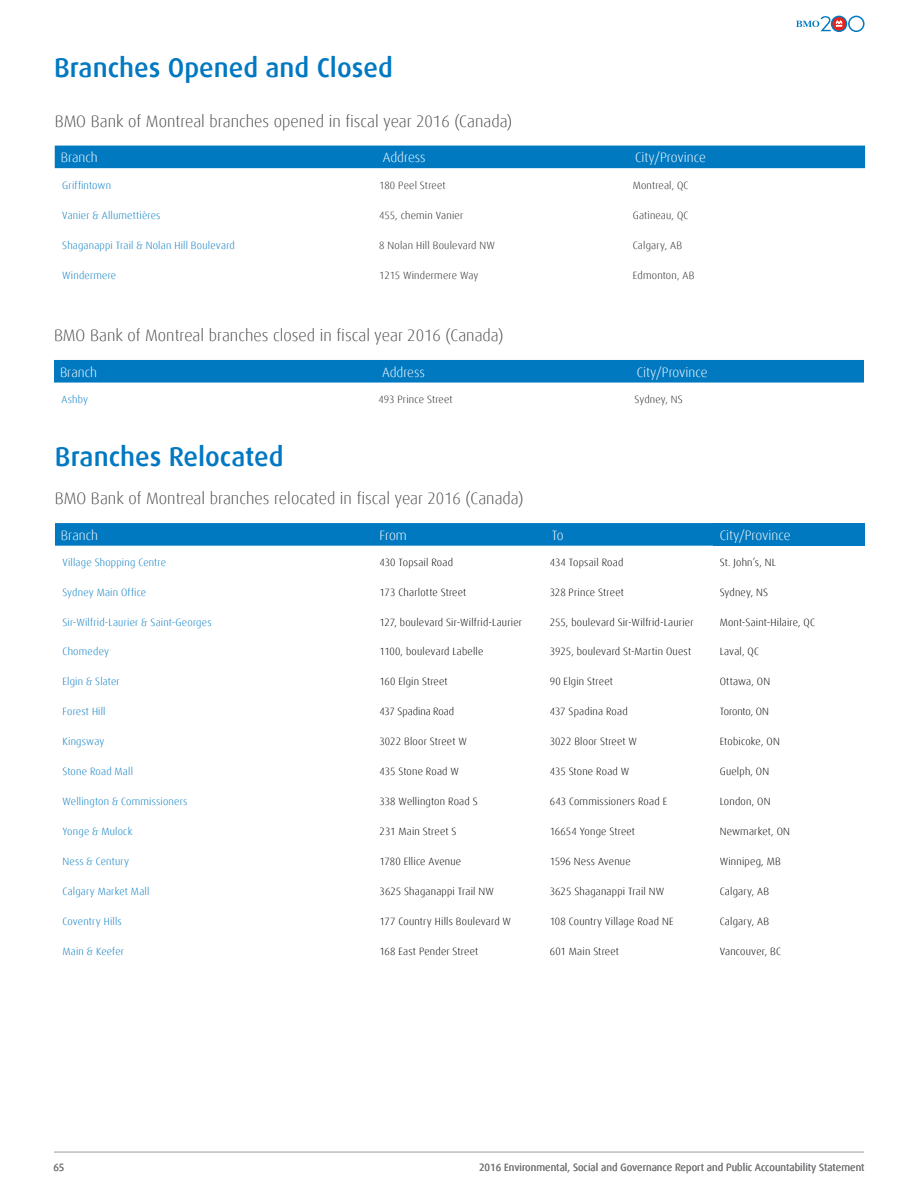
<style>
.page{position:relative;width:918px;height:1188px;background:#fff}
.page>*{position:absolute;margin:0;border:0;box-sizing:border-box;transform-origin:0 0}
.Main_Title_Header{font:500 27px "Dax Offc Pro";color:#0078c2}
.Material_Issues_Head{font:300 16.5px "Dax Offc Pro";color:#4b4c4d}
.t1{font:300 13.5px "Dax Offc Pro";color:#fff}
.Body_Text_Paragraphs{font:300 10.5px "Dax Offc Pro";letter-spacing:.02em;color:#000}
.Body_Text_Paragraphs-2{font:300 10.5px "Dax Offc Pro";letter-spacing:.02em;color:#0079c1}
.Body_Text_Paragraphs-3{font:300 10.5px "Dax Offc Pro";letter-spacing:.02em;color:#231f20}
.t2{font:10.5px "Dax Offc Pro";color:#76787b}
.Body_Text_Paragraphs-4{font:300 10.5px "Dax Offc Pro";color:#000}
.Body_Text_Paragraphs-5{font:300 10.5px "Dax Offc Pro";letter-spacing:-.015em;color:#000}
</style>
<div class="page">
<svg style="left:848px;top:16px;width:17px;height:16px"></svg>
<svg style="left:831px;top:16px;width:16px;height:16px"></svg>
<svg style="left:832px;top:17px;width:14px;height:14px"></svg>
<svg style="left:796px;top:16px;width:46px;height:15px"></svg>
<hr style="left:54px;top:1152px;width:810px;height:1px;background:#bcbdc0">
<div style="left:55px;top:146px;width:810px;height:22px;background:#0079c1"></div>
<div style="left:54px;top:360px;width:810px;height:23px;background:#0079c1"></div>
<svg style="left:55px;top:523px;width:659px;height:23px;background:#047bc1"></svg>
<div style="left:714px;top:523px;width:151px;height:23px;background:#0079c1"></div>
<p class="Main_Title_Header" style="left:54px;top:50px;width:340px">Branches Opened and Closed</p>
<p class="Material_Issues_Head" style="left:55px;top:111px;width:459px">BMO Bank of Montreal branches opened in fiscal year 2016 (Canada)</p>
<p class="t1" style="left:61px;top:149px;width:39px">Branch</p>
<p class="t1" style="left:383px;top:149px;width:44px">Address</p>
<p class="t1" style="left:635px;top:149px;width:72px">City/Province</p>
<p class="Body_Text_Paragraphs-2" style="left:62px;top:178px;width:50px">Griffintown</p>
<p class="Body_Text_Paragraphs-3" style="left:379px;top:178px;width:68px">180 Peel Street</p>
<p class="Body_Text_Paragraphs-3" style="left:633px;top:178px;width:57px">Montreal, QC</p>
<p class="Body_Text_Paragraphs-2" style="left:62px;top:208px;width:100px">Vanier &amp; Allumettières</p>
<p class="Body_Text_Paragraphs-3" style="left:379px;top:208px;width:85px">455, chemin Vanier</p>
<p class="Body_Text_Paragraphs-3" style="left:633px;top:208px;width:57px">Gatineau, QC</p>
<p class="Body_Text_Paragraphs-2" style="left:62px;top:238px;width:174px">Shaganappi Trail &amp; Nolan Hill Boulevard</p>
<p class="Body_Text_Paragraphs-3" style="left:379px;top:238px;width:117px">8 Nolan Hill Boulevard NW</p>
<p class="Body_Text_Paragraphs-3" style="left:633px;top:238px;width:51px">Calgary, AB</p>
<p class="Body_Text_Paragraphs-2" style="left:62px;top:268px;width:56px">Windermere</p>
<p class="Body_Text_Paragraphs-3" style="left:379px;top:268px;width:101px">1215 Windermere Way</p>
<p class="Body_Text_Paragraphs-3" style="left:633px;top:268px;width:63px">Edmonton, AB</p>
<p class="Material_Issues_Head" style="left:54px;top:325px;width:451px">BMO Bank of Montreal branches closed in fiscal year 2016 (Canada)</p>
<p class="t1" style="left:60px;top:363px;width:39px">Branch</p>
<p class="t1" style="left:382px;top:363px;width:44px">Address</p>
<p class="t1" style="left:637px;top:363px;width:72px">City/Province</p>
<p class="Body_Text_Paragraphs-2" style="left:62px;top:393px;width:28px">Ashby</p>
<p class="Body_Text_Paragraphs-3" style="left:379px;top:393px;width:76px">493 Prince Street</p>
<p class="Body_Text_Paragraphs-3" style="left:635px;top:393px;width:50px">Sydney, NS</p>
<p class="Main_Title_Header" style="left:55px;top:440px;width:230px">Branches Relocated</p>
<p class="Material_Issues_Head" style="left:55px;top:488px;width:470px">BMO Bank of Montreal branches relocated in fiscal year 2016 (Canada)</p>
<p class="t1" style="left:61px;top:526px;width:39px">Branch</p>
<p class="t1" style="left:379px;top:526px;width:29px">From</p>
<p class="t1" style="left:552px;top:526px;width:13px">To</p>
<p class="t1" style="left:720px;top:526px;width:72px">City/Province</p>
<p class="Body_Text_Paragraphs-2" style="left:62px;top:556px;width:105px">Village Shopping Centre</p>
<p class="Body_Text_Paragraphs" style="left:379px;top:556px;width:75px">430 Topsail Road</p>
<p class="Body_Text_Paragraphs" style="left:550px;top:556px;width:75px">434 Topsail Road</p>
<p class="Body_Text_Paragraphs" style="left:720px;top:556px;width:58px">St. John’s, NL</p>
<p class="Body_Text_Paragraphs-2" style="left:62px;top:586px;width:85px">Sydney Main Office</p>
<p class="Body_Text_Paragraphs" style="left:379px;top:586px;width:88px">173 Charlotte Street</p>
<p class="Body_Text_Paragraphs" style="left:550px;top:586px;width:76px">328 Prince Street</p>
<p class="Body_Text_Paragraphs" style="left:720px;top:586px;width:50px">Sydney, NS</p>
<p class="Body_Text_Paragraphs-2" style="left:62px;top:615px;width:151px">Sir-Wilfrid-Laurier &amp; Saint-Georges</p>
<p class="Body_Text_Paragraphs" style="left:379px;top:615px;width:144px">127, boulevard Sir-Wilfrid-Laurier</p>
<p class="Body_Text_Paragraphs" style="left:550px;top:615px;width:145px">255, boulevard Sir-Wilfrid-Laurier</p>
<p class="Body_Text_Paragraphs" style="left:720px;top:615px;width:97px">Mont-Saint-Hilaire, QC</p>
<p class="Body_Text_Paragraphs-2" style="left:62px;top:645px;width:48px">Chomedey</p>
<p class="Body_Text_Paragraphs" style="left:379px;top:645px;width:105px">1100, boulevard Labelle</p>
<p class="Body_Text_Paragraphs" style="left:550px;top:645px;width:143px">3925, boulevard St-Martin Ouest</p>
<p class="Body_Text_Paragraphs" style="left:720px;top:645px;width:41px">Laval, QC</p>
<p class="Body_Text_Paragraphs-2" style="left:62px;top:675px;width:59px">Elgin &amp; Slater</p>
<p class="Body_Text_Paragraphs" style="left:379px;top:675px;width:70px">160 Elgin Street</p>
<p class="Body_Text_Paragraphs" style="left:550px;top:675px;width:65px">90 Elgin Street</p>
<p class="Body_Text_Paragraphs" style="left:720px;top:675px;width:52px">Ottawa, ON</p>
<p class="Body_Text_Paragraphs-2" style="left:62px;top:705px;width:45px">Forest Hill</p>
<p class="Body_Text_Paragraphs-4" style="left:379px;top:705px;width:76px">437 Spadina Road</p>
<p class="Body_Text_Paragraphs" style="left:550px;top:705px;width:79px">437 Spadina Road</p>
<p class="Body_Text_Paragraphs-5" style="left:720px;top:705px;width:51px">Toronto, ON</p>
<p class="Body_Text_Paragraphs-2" style="left:62px;top:735px;width:43px">Kingsway</p>
<p class="Body_Text_Paragraphs" style="left:379px;top:735px;width:89px">3022 Bloor Street W</p>
<p class="Body_Text_Paragraphs" style="left:550px;top:735px;width:89px">3022 Bloor Street W</p>
<p class="Body_Text_Paragraphs" style="left:720px;top:735px;width:62px">Etobicoke, ON</p>
<p class="Body_Text_Paragraphs-2" style="left:62px;top:765px;width:72px">Stone Road Mall</p>
<p class="Body_Text_Paragraphs" style="left:379px;top:765px;width:81px">435 Stone Road W</p>
<p class="Body_Text_Paragraphs" style="left:550px;top:765px;width:81px">435 Stone Road W</p>
<p class="Body_Text_Paragraphs" style="left:720px;top:765px;width:51px">Guelph, ON</p>
<p class="Body_Text_Paragraphs-2" style="left:62px;top:795px;width:126px">Wellington &amp; Commissioners</p>
<p class="Body_Text_Paragraphs" style="left:379px;top:795px;width:100px">338 Wellington Road S</p>
<p class="Body_Text_Paragraphs" style="left:550px;top:795px;width:119px">643 Commissioners Road E</p>
<p class="Body_Text_Paragraphs" style="left:720px;top:795px;width:52px">London, ON</p>
<p class="Body_Text_Paragraphs-2" style="left:62px;top:825px;width:72px">Yonge &amp; Mulock</p>
<p class="Body_Text_Paragraphs" style="left:379px;top:825px;width:78px">231 Main Street S</p>
<p class="Body_Text_Paragraphs" style="left:550px;top:825px;width:87px">16654 Yonge Street</p>
<p class="Body_Text_Paragraphs" style="left:720px;top:825px;width:72px">Newmarket, ON</p>
<p class="Body_Text_Paragraphs-2" style="left:62px;top:855px;width:68px">Ness &amp; Century</p>
<p class="Body_Text_Paragraphs" style="left:379px;top:855px;width:83px">1780 Ellice Avenue</p>
<p class="Body_Text_Paragraphs" style="left:550px;top:855px;width:83px">1596 Ness Avenue</p>
<p class="Body_Text_Paragraphs" style="left:720px;top:855px;width:63px">Winnipeg, MB</p>
<p class="Body_Text_Paragraphs-2" style="left:62px;top:885px;width:88px">Calgary Market Mall</p>
<p class="Body_Text_Paragraphs" style="left:379px;top:885px;width:116px">3625 Shaganappi Trail NW</p>
<p class="Body_Text_Paragraphs" style="left:550px;top:885px;width:116px">3625 Shaganappi Trail NW</p>
<p class="Body_Text_Paragraphs" style="left:720px;top:885px;width:51px">Calgary, AB</p>
<p class="Body_Text_Paragraphs-2" style="left:62px;top:915px;width:61px">Coventry Hills</p>
<p class="Body_Text_Paragraphs" style="left:379px;top:915px;width:133px">177 Country Hills Boulevard W</p>
<p class="Body_Text_Paragraphs" style="left:550px;top:915px;width:125px">108 Country Village Road NE</p>
<p class="Body_Text_Paragraphs" style="left:720px;top:915px;width:51px">Calgary, AB</p>
<p class="Body_Text_Paragraphs-2" style="left:62px;top:945px;width:63px">Main &amp; Keefer</p>
<p class="Body_Text_Paragraphs" style="left:379px;top:945px;width:100px">168 East Pender Street</p>
<p class="Body_Text_Paragraphs" style="left:550px;top:945px;width:71px">601 Main Street</p>
<p class="Body_Text_Paragraphs" style="left:720px;top:945px;width:63px">Vancouver, BC</p>
<p class="t2" style="left:53px;top:1161px;width:13px">65</p>
<p class="t2" style="left:479px;top:1161px;width:387px">2016 Environmental, Social and Governance Report and Public Accountability Statement</p>
</div>
